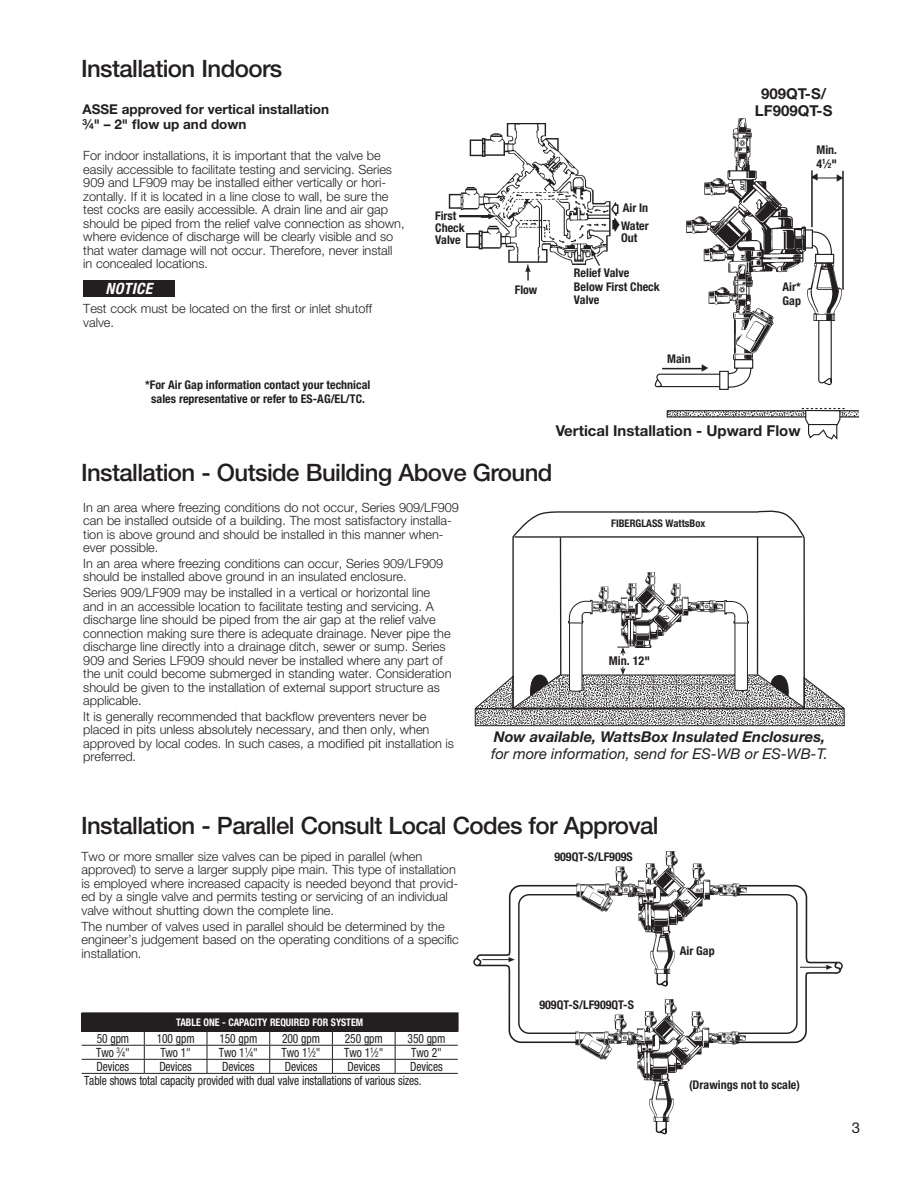
<style>
.page{position:relative;width:918px;height:1188px;background:#fff}
.page>*{position:absolute;margin:0;border:0;box-sizing:border-box;transform-origin:0 0}
.t1{font:500 24px "Helvetica Neue LT Std";letter-spacing:-.025em;color:#231f20}
.t2{font:italic 700 condensed 15.6px "Helvetica Neue LT Std";letter-spacing:.025em;color:#fff}
.t3{font:700 15px/16.5px "Helvetica Neue LT Std";color:#231f20;text-align:center}
.t4{font:15px "Helvetica Neue LT Std";color:#231f20}
.t5{font:italic 700 14.85px "Helvetica Neue";color:#231f20}
.t6{font:italic 14.85px "Helvetica Neue";color:#231f20}
.t7{font:700 13.5px/15px "Helvetica Neue LT Std";color:#231f20}
.t8{font:300 12.75px/13.5px "Helvetica Neue LT Std";letter-spacing:-.005em;color:#231f20}
.t9{font:condensed 12.75px/14.1px "Helvetica Neue LT Std";letter-spacing:-.01em;color:#231f20;scale:.9 1}
.t10{font:700 condensed 12.15px "Helvetica Neue LT Std";color:#231f20}
.t11{font:700 condensed 12px/13.5px "Helvetica Neue LT Std";color:#231f20}
.t12{font:700 condensed 10.5px "Helvetica Neue LT Std";color:#fff;scale:.95 1}
.t13{font:700 condensed 10.5px "Helvetica Neue LT Std";color:#231f20}
.s1{font-size:8.4px}
.s2{font-size:7.5px}
.s3{font-size:7.95px}
</style>
<div class="page">
<img style="left:449px;top:123px;width:170px;height:157px">
<img style="left:687px;top:118px;width:118px;height:111px">
<img style="left:835px;top:274px;width:7px;height:46px">
<svg style="left:667px;top:408px;width:192px;height:32px"></svg>
<svg style="left:512px;top:511px;width:293px;height:89px"></svg>
<hr style="left:514px;top:536px;width:288px;height:2px;background:#231f20">
<svg style="left:475px;top:600px;width:370px;height:127px"></svg>
<div style="left:621px;top:656px;width:5px;height:11px;background:#fff"></div>
<div style="left:83px;top:280px;width:91px;height:17px;background:#231f20"></div>
<hr style="left:811px;top:170px;width:2px;height:57px;background:#231f20">
<hr style="left:842px;top:171px;width:2px;height:119px;background:#231f20">
<hr style="left:812px;top:178px;width:30px;height:1px;background:#231f20">
<hr style="left:459px;top:215px;width:31px;height:2px;background:#231f20">
<img style="left:577px;top:851px;width:162px;height:33px">
<svg style="left:473px;top:884px;width:370px;height:251px"></svg>
<div style="left:82px;top:1013px;width:376px;height:18px;background:#231f20"></div>
<hr style="left:82px;top:1012px;width:62px;height:1px;background:#231f20">
<hr style="left:144px;top:1012px;width:63px;height:1px;background:#231f20">
<hr style="left:207px;top:1012px;width:63px;height:1px;background:#231f20">
<hr style="left:270px;top:1012px;width:62px;height:1px;background:#231f20">
<hr style="left:332px;top:1012px;width:63px;height:1px;background:#231f20">
<hr style="left:395px;top:1012px;width:64px;height:1px;background:#231f20">
<hr style="left:82px;top:1031px;width:62px;height:1px;background:#231f20">
<hr style="left:144px;top:1031px;width:63px;height:1px;background:#231f20">
<hr style="left:207px;top:1031px;width:63px;height:1px;background:#231f20">
<hr style="left:270px;top:1031px;width:62px;height:1px;background:#231f20">
<hr style="left:332px;top:1031px;width:63px;height:1px;background:#231f20">
<hr style="left:395px;top:1031px;width:64px;height:1px;background:#231f20">
<hr style="left:82px;top:1045px;width:62px;height:1px;background:#231f20">
<hr style="left:144px;top:1045px;width:63px;height:1px;background:#231f20">
<hr style="left:207px;top:1045px;width:63px;height:1px;background:#231f20">
<hr style="left:270px;top:1045px;width:62px;height:1px;background:#231f20">
<hr style="left:332px;top:1045px;width:63px;height:1px;background:#231f20">
<hr style="left:395px;top:1045px;width:63px;height:1px;background:#231f20">
<hr style="left:82px;top:1059px;width:62px;height:1px;background:#231f20">
<hr style="left:144px;top:1059px;width:63px;height:1px;background:#231f20">
<svg style="left:144px;top:1032px;width:1px;height:41px"></svg>
<hr style="left:207px;top:1059px;width:63px;height:1px;background:#231f20">
<svg style="left:207px;top:1032px;width:1px;height:41px"></svg>
<hr style="left:270px;top:1059px;width:62px;height:1px;background:#231f20">
<svg style="left:269px;top:1032px;width:1px;height:41px"></svg>
<hr style="left:332px;top:1059px;width:63px;height:1px;background:#231f20">
<svg style="left:332px;top:1032px;width:1px;height:41px"></svg>
<hr style="left:395px;top:1059px;width:63px;height:1px;background:#231f20">
<svg style="left:395px;top:1032px;width:1px;height:41px"></svg>
<hr style="left:82px;top:1073px;width:62px;height:1px;background:#231f20">
<hr style="left:144px;top:1073px;width:63px;height:1px;background:#231f20">
<hr style="left:207px;top:1073px;width:63px;height:1px;background:#231f20">
<hr style="left:270px;top:1073px;width:62px;height:1px;background:#231f20">
<hr style="left:332px;top:1073px;width:63px;height:1px;background:#231f20">
<hr style="left:395px;top:1073px;width:63px;height:1px;background:#231f20">
<svg style="left:458px;top:1013px;width:1px;height:18px"></svg>
<svg style="left:654px;top:229px;width:181px;height:161px"></svg>
<svg style="left:837px;top:174px;width:6px;height:7px"></svg>
<svg style="left:811px;top:174px;width:7px;height:7px"></svg>
<h1 class="t1" style="left:81px;top:54px;width:203px">Installation Indoors</h1>
<p class="t7" style="left:82px;top:101px;width:248px">ASSE approved for vertical installation<br><sup>3</sup>⁄<span class="s1">4</span>" – 2" flow up and down</p>
<p class="t8" style="left:83px;top:148px;width:323px">For indoor installations, it is important that the valve be easily accessible to facilitate testing and servicing. Series 909 and LF909 may be installed either vertically or hori&shy;zontally. If it is located in a line close to wall, be sure the test cocks are easily accessible. A drain line and air gap should be piped from the relief valve connection as shown, where evidence of discharge will be clearly visible and so that water damage will not occur. Therefore, never install in concealed locations.</p>
<p class="t2" style="left:105px;top:279px;width:48px">NOTICE</p>
<p class="t8" style="left:83px;top:301px;width:290px">Test cock must be located on the first or inlet shutoff valve.</p>
<p class="t11" style="left:145px;top:378px;width:227px;text-align:center">*For Air Gap information contact your technical sales representative or refer to ES-AG/EL/TC.</p>
<p class="t11" style="left:435px;top:210px;width:31px;line-height:12px">First<br>Check<br>Valve</p>
<p class="t11" style="left:515px;top:283px;width:24px">Flow</p>
<p class="t11" style="left:621px;top:199px;width:29px;line-height:18.3px">Air In<br>Water</p>
<p class="t11" style="left:621px;top:231px;width:18px">Out</p>
<p class="t11" style="left:574px;top:266px;width:87px">Relief Valve<br>Below First Check<br>Valve</p>
<p class="t11" style="left:667px;top:352px;width:25px">Main</p>
<p class="t3" style="left:755px;top:85px;width:79px">909QT-S/<br>LF909QT-S</p>
<p class="t11" style="left:817px;top:143px;width:22px">Min.<br>4<sup>1</sup>⁄<span class="s2">2</span>"</p>
<p class="t11" style="left:783px;top:280px;width:20px">Air*<br>Gap</p>
<p class="t3" style="left:556px;top:422px;width:246px">Vertical Installation - Upward Flow</p>
<h1 class="t1" style="left:81px;top:458px;width:473px">Installation - Outside Building Above Ground</h1>
<p class="t8" style="left:83px;top:500px;width:377px">In an area where freezing conditions do not occur, Series 909/LF909 can be installed outside of a building. The most satisfactory installa&shy;tion is above ground and should be installed in this manner when&shy;ever possible.</p>
<p class="t8" style="left:83px;top:556px;width:361px">In an area where freezing conditions can occur, Series 909/LF909 should be installed above ground in an insulated enclosure.</p>
<p class="t8" style="left:83px;top:586px;width:370px">Series 909/LF909 may be installed in a vertical or horizontal line and in an accessible location to facilitate testing and servicing. A discharge line should be piped from the air gap at the relief valve connection making sure there is adequate drainage. Never pipe the discharge line directly into a drainage ditch, sewer or sump. Series 909 and Series LF909 should never be installed where any part of the unit could become submerged in standing water. Consideration should be given to the installation of external support structure as applicable.</p>
<p class="t8" style="left:83px;top:709px;width:372px">It is generally recommended that backflow preventers never be placed in pits unless absolutely necessary, and then only, when approved by local codes. In such cases, a modified pit installation is preferred.</p>
<p class="t13" style="left:611px;top:517px;width:96px">FIBERGLASS WattsBox</p>
<p class="t10" style="left:609px;top:653px;width:43px">Min. 12"</p>
<p class="t5" style="left:494px;top:727px;width:333px">Now available, WattsBox Insulated Enclosures,</p>
<p class="t6" style="left:491px;top:745px;width:338px">for more information, send for ES-WB or ES-WB-T.</p>
<h1 class="t1" style="left:81px;top:811px;width:579px">Installation - Parallel Consult Local Codes for Approval</h1>
<p class="t11" style="left:554px;top:850px;width:80px">909QT-S/LF909S</p>
<p class="t8" style="left:82px;top:849px;width:378px">Two or more smaller size valves can be piped in parallel (when approved) to serve a larger supply pipe main. This type of installation is employed where increased capacity is needed beyond that provid&shy;ed by a single valve and permits testing or servicing of an individual valve without shutting down the complete line.</p>
<p class="t8" style="left:82px;top:919px;width:379px">The number of valves used in parallel should be determined by the engineer’s judgement based on the operating conditions of a specific installation.</p>
<p class="t12" style="left:176px;top:1016px;width:11px">Table</p>
<p class="t12" style="left:204px;top:1016px;width:38px">One - Capacit</p>
<p class="t12" style="left:262px;top:1016px;width:37px">y Required</p>
<p class="t12" style="left:313px;top:1016px;width:7px">for</p>
<p class="t12" style="left:331px;top:1016px;width:18px">System</p>
<p class="t9" style="left:97px;top:1031px;width:38px">50 gpm</p>
<p class="t9" style="left:157px;top:1031px;width:44px">100 gpm</p>
<p class="t9" style="left:219px;top:1031px;width:44px">150 gpm</p>
<p class="t9" style="left:282px;top:1031px;width:44px">200 gpm</p>
<p class="t9" style="left:345px;top:1031px;width:44px">250 gpm</p>
<p class="t9" style="left:408px;top:1031px;width:43px">350 gpm</p>
<p class="t9" style="left:96px;top:1045px;width:39px">Two <sup>3</sup>⁄<span class="s3">4</span>"</p>
<p class="t9" style="left:160px;top:1045px;width:35px">Two 1"</p>
<p class="t9" style="left:219px;top:1045px;width:45px">Two 1<sup>1</sup>⁄<span class="s3">4</span>"</p>
<p class="t9" style="left:282px;top:1045px;width:45px">Two 1<sup>1</sup>⁄<span class="s3">2</span>"</p>
<p class="t9" style="left:344px;top:1045px;width:45px">Two 1<sup>1</sup>⁄<span class="s3">2</span>"</p>
<p class="t9" style="left:411px;top:1045px;width:35px">Two 2"</p>
<p class="t9" style="left:97px;top:1059px;width:38px">Devices</p>
<p class="t9" style="left:159px;top:1059px;width:38px">Devices</p>
<p class="t9" style="left:222px;top:1059px;width:38px">Devices</p>
<p class="t9" style="left:285px;top:1059px;width:38px">Devices</p>
<p class="t9" style="left:348px;top:1059px;width:38px">Devices</p>
<p class="t9" style="left:84px;top:1059px;width:400px;text-indent:326px">Devices<br>Table shows total capacity provided with dual valve installations of various sizes.</p>
<p class="t11" style="left:539px;top:998px;width:96px">909QT-S/LF909QT-S</p>
<p class="t11" style="left:680px;top:944px;width:36px">Air Gap</p>
<p class="t11" style="left:689px;top:1078px;width:112px">(Drawings not to scale)</p>
<p class="t4" style="left:852px;top:1119px;width:10px">3</p>
</div>
